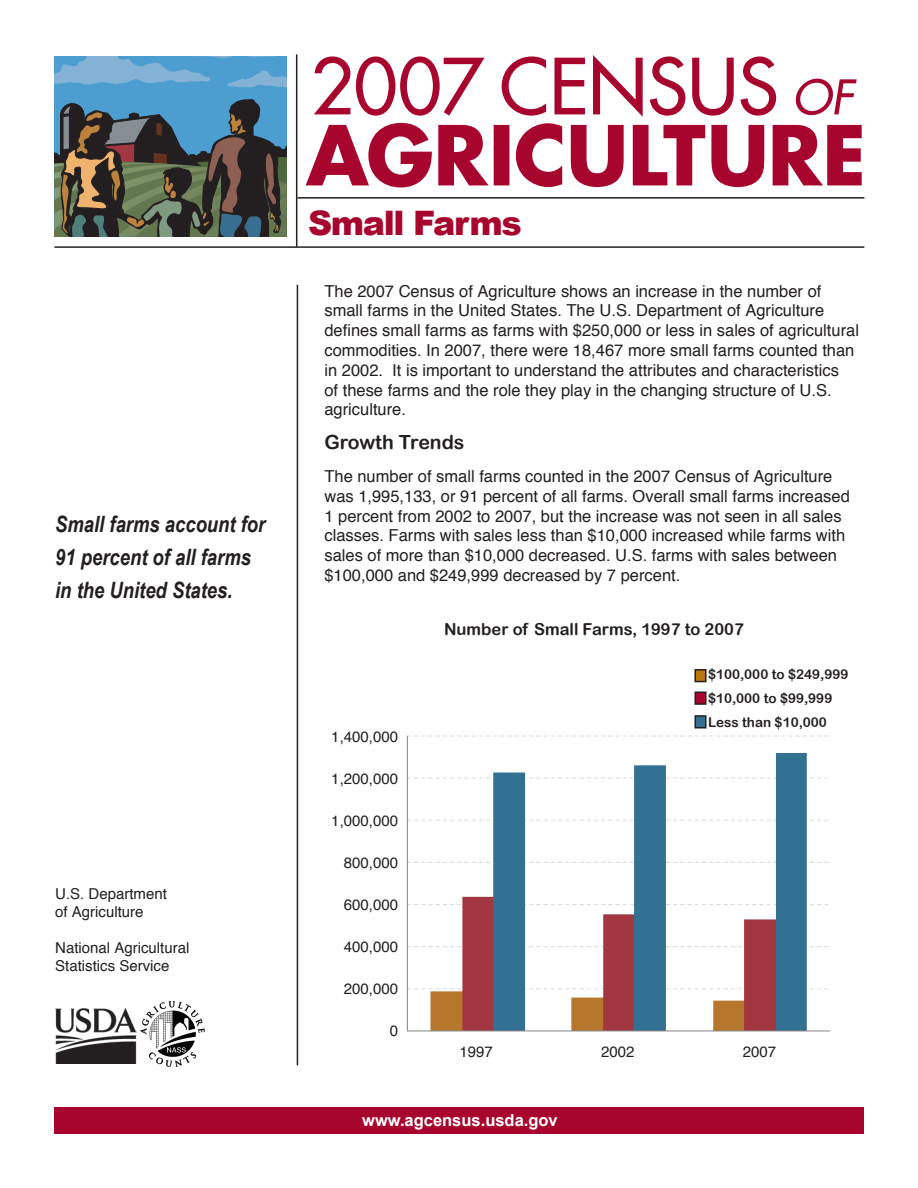
<style>
.page{position:relative;width:918px;height:1188px;background:#fff}
.page>*{position:absolute;margin:0;border:0;box-sizing:border-box;transform-origin:0 0}
.t1{font:900 33.75px "Arial";letter-spacing:-.04em;color:#a7052d}
.t2{font:italic 700 22.5px/33px "Arial Narrow";color:#231f20}
.t3{font:19.5px "Arial Rounded MT Bold";color:#231f20}
.t4{font:16.5px/19.8px "Helvetica";color:#231f20}
.t5{font:16.5px "Arial Rounded MT Bold";color:#231f20}
.t6{font:700 16.5px "Arial";color:#fff}
.t7{font:15px/18px "Helvetica";color:#231f20}
.t8{font:13.5px/24px "Arial Rounded MT Bold";color:#231f20}
</style>
<div class="page">
<svg style="left:54px;top:56px;width:233px;height:181px;background:#526c75"></svg>
<hr style="left:296px;top:54px;width:1px;height:193px;background:#231f20">
<svg style="left:306px;top:123px;width:556px;height:64px"></svg>
<svg style="left:314px;top:55px;width:543px;height:62px"></svg>
<hr style="left:297px;top:197px;width:567px;height:2px;background:#231f20">
<hr style="left:54px;top:246px;width:810px;height:2px;background:#231f20">
<div style="left:54px;top:1107px;width:810px;height:27px;background:#a7052d"></div>
<img style="left:55px;top:1009px;width:81px;height:54px">
<img style="left:141px;top:1002px;width:64px;height:64px">
<hr style="left:297px;top:285px;width:1px;height:780px;background:#231f20">
<img style="left:406px;top:726px;width:425px;height:306px">
<div style="left:695px;top:692px;width:11px;height:12px;background:#a7052d"></div>
<div style="left:694px;top:692px;width:12px;height:13px;border:2px solid #231f20"></div>
<div style="left:695px;top:716px;width:11px;height:12px;background:#337091"></div>
<div style="left:694px;top:715px;width:12px;height:14px;border:2px solid #231f20"></div>
<div style="left:695px;top:670px;width:11px;height:12px;background:#b8740e"></div>
<div style="left:694px;top:669px;width:12px;height:13px;border:2px solid #231f20"></div>
<h2 class="t2" style="left:55px;top:506px;width:212px">Small farms account for<br>91 percent of all farms in the United States.</h2>
<p class="t7" style="left:55px;top:884px;width:113px">U.S. Department of Agriculture</p>
<p class="t7" style="left:55px;top:938px;width:136px">National Agricultural<br>Statistics Service</p>
<h1 class="t1" style="left:308px;top:202px;width:215px">Small Farms</h1>
<p class="t4" style="left:324px;top:281px;width:536px">The 2007 Census of Agriculture shows an increase in the number of small farms in the United States. The U.S. Department of Agriculture defines small farms as farms with $250,000 or less in sales of agricultural commodities. In 2007, there were 18,467 more small farms counted than in 2002. It is important to understand the attributes and characteristics<br>of these farms and the role they play in the changing structure of U.S. agriculture.</p>
<p class="t3" style="left:324px;top:430px;width:142px">Growth Trends</p>
<p class="t4" style="left:324px;top:466px;width:527px">The number of small farms counted in the 2007 Census of Agriculture was 1,995,133, or 91 percent of all farms. Overall small farms increased 1 percent from 2002 to 2007, but the increase was not seen in all sales classes. Farms with sales less than $10,000 increased while farms with sales of more than $10,000 decreased. U.S. farms with sales between $100,000 and $249,999 decreased by 7 percent.</p>
<p class="t5" style="left:444px;top:619px;width:301px">Number of Small Farms, 1997 to 2007</p>
<p class="t7" style="left:331px;top:727px;width:68px">1,400,000</p>
<p class="t7" style="left:331px;top:769px;width:68px">1,200,000</p>
<p class="t7" style="left:331px;top:811px;width:68px">1,000,000</p>
<p class="t7" style="left:344px;top:853px;width:56px">800,000</p>
<p class="t7" style="left:344px;top:895px;width:56px">600,000</p>
<p class="t7" style="left:344px;top:937px;width:56px">400,000</p>
<p class="t7" style="left:344px;top:979px;width:56px">200,000</p>
<p class="t7" style="left:390px;top:1021px;width:10px">0</p>
<p class="t8" style="left:708px;top:662px;width:142px">$100,000 to $249,999 $10,000 to $99,999<br>Less than $10,000</p>
<p class="t7" style="left:459px;top:1042px;width:35px">1997</p>
<p class="t7" style="left:601px;top:1042px;width:35px">2002</p>
<p class="t7" style="left:743px;top:1042px;width:35px">2007</p>
<p class="t6" style="left:362px;top:1109px;width:197px">www.agcensus.usda.gov</p>
</div>
